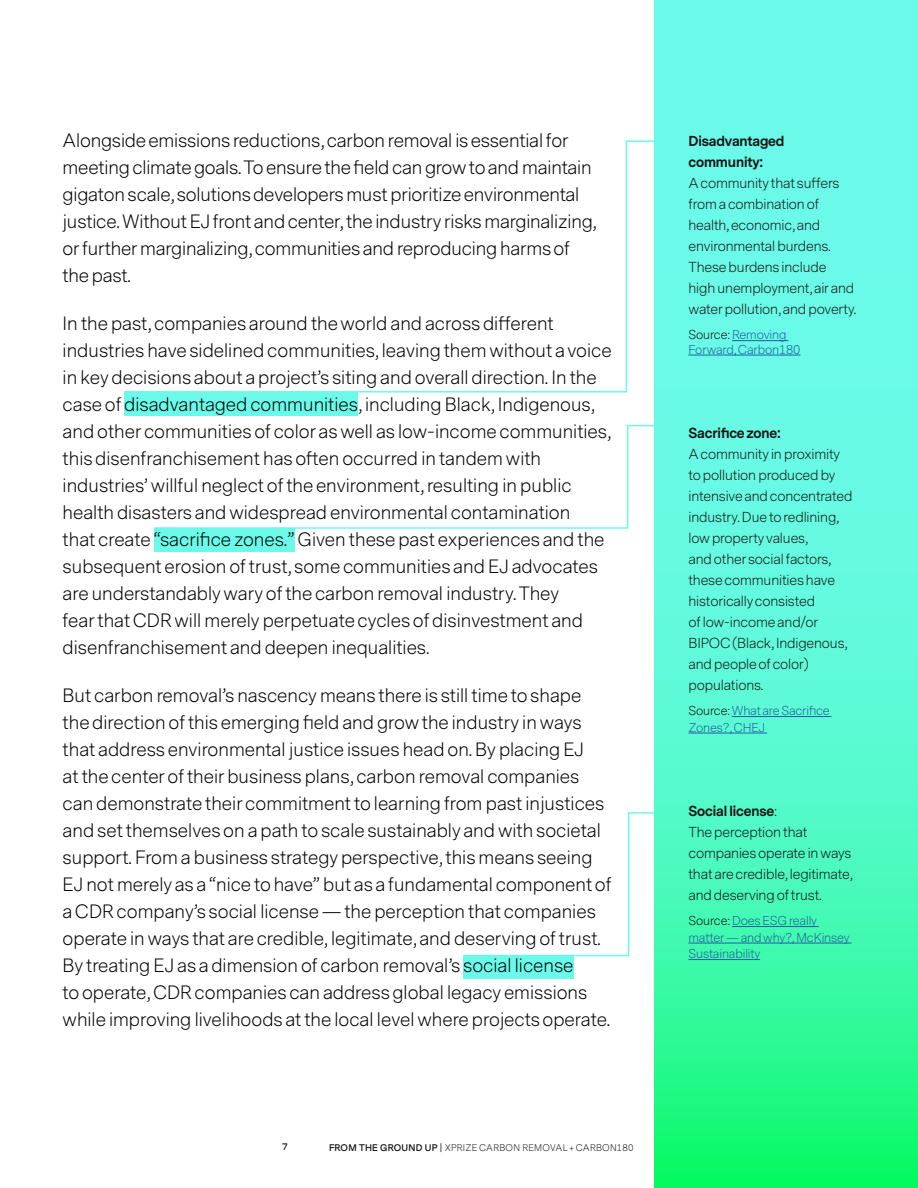
<style>
.page{position:relative;width:918px;height:1188px;background:#fff}
.page>*{position:absolute;margin:0;border:0;box-sizing:border-box;transform-origin:0 0}
.t1{font:300 18px/27px "Messina Sans";color:#000}
.t2{font:300 13.5px/21px "Messina Sans";letter-spacing:-.01em;color:#151515}
.t3{font:700 13.5px/21px "Messina Sans";letter-spacing:-.01em;color:#151515}
.t4{font:300 12px/16.5px "Messina Sans";letter-spacing:-.01em;color:#215e9e}
.t5{font:300 9px "Messina Sans";letter-spacing:.025em;color:#151515}
.t6{font:600 9px "Messina Sans";color:#151515}
.s1{font-weight:600}
.s2{color:#151515}
.s3{font-weight:700}
</style>
<div class="page">
<div style="left:154px;top:529px;width:140px;height:23px;background:#6bfae9"></div>
<div style="left:124px;top:392px;width:234px;height:23px;background:#6bfae9"></div>
<div style="left:463px;top:955px;width:111px;height:23px;background:#6bfae9"></div>
<svg style="left:655px;top:0;width:263px;height:1188px;background:#55f9cc"></svg>
<hr style="left:732px;top:340px;width:56px;height:1px;background:#215e9e">
<hr style="left:688px;top:355px;width:113px;height:1px;background:#215e9e">
<hr style="left:732px;top:716px;width:99px;height:1px;background:#215e9e">
<hr style="left:688px;top:733px;width:79px;height:1px;background:#215e9e">
<hr style="left:732px;top:926px;width:87px;height:1px;background:#215e9e">
<hr style="left:688px;top:943px;width:164px;height:1px;background:#215e9e">
<hr style="left:688px;top:959px;width:72px;height:1px;background:#215e9e">
<svg style="left:464px;top:811px;width:192px;height:146px"></svg>
<svg style="left:154px;top:424px;width:504px;height:106px"></svg>
<svg style="left:124px;top:140px;width:533px;height:253px"></svg>
<p class="t1" style="left:63px;top:127px;width:536px">Alongside emissions reductions, carbon removal is essential for meeting climate goals. To ensure the field can grow to and maintain gigaton scale, solutions developers must prioritize environmental justice. Without EJ front and center, the industry risks marginalizing, or further marginalizing, communities and reproducing harms of the past.</p>
<p class="t1" style="left:63px;top:311px;width:551px">In the past, companies around the world and across different industries have sidelined communities, leaving them without a voice in key decisions about a project’s siting and overall direction. In the case of disadvantaged communities, including Black, Indigenous, and other communities of color as well as low-income communities, this disenfranchisement has often occurred in tandem with industries’ willful neglect of the environment, resulting in public health disasters and widespread environmental contamination<br>that create “sacrifice zones.” Given these past experiences and the subsequent erosion of trust, some communities and EJ advocates are understandably wary of the carbon removal industry. They<br>fear that CDR will merely perpetuate cycles of disinvestment and disenfranchisement and deepen inequalities.</p>
<p class="t1" style="left:63px;top:683px;width:551px">But carbon removal’s nascency means there is still time to shape the direction of this emerging field and grow the industry in ways that address environmental justice issues head on. By placing EJ<br>at the center of their business plans, carbon removal companies can demonstrate their commitment to learning from past injustices and set themselves on a path to scale sustainably and with societal support. From a business strategy perspective, this means seeing EJ not merely as a “nice to have” but as a fundamental component of a CDR company’s social license — the perception that companies operate in ways that are credible, legitimate, and deserving of trust.<br>By treating EJ as a dimension of carbon removal’s social license<br>to operate, CDR companies can address global legacy emissions while improving livelihoods at the local level where projects operate.</p>
<p class="t6" style="left:283px;top:1141px;width:6px">7</p>
<p class="t5" style="left:329px;top:1142px;width:306px"><span class="s1">FROM THE GROUND UP |</span> XPRIZE CARBON REMOVAL + CARBON180</p>
<p class="t3" style="left:688px;top:131px;width:98px">Disadvantaged community:</p>
<p class="t2" style="left:688px;top:173px;width:169px">A community that suffers from a combination of health, economic, and environmental burdens.<br>These burdens include high unemployment, air and water pollution, and poverty.</p>
<p class="t4" style="left:688px;top:328px;width:114px;line-height:14.4px"><span class="s2">Source:</span> Removing<br>Forward, Carbon180</p>
<p class="t3" style="left:688px;top:423px;width:94px">Sacrifice zone:</p>
<p class="t2" style="left:688px;top:444px;width:165px">A community in proximity to pollution produced by intensive and concentrated industry. Due to redlining, low property values,<br>and other social factors, these communities have historically consisted<br>of low-income and/or<br>BIPOC (Black, Indigenous, and people of color) populations.</p>
<p class="t4" style="left:689px;top:703px;width:143px"><span class="s2">Source:</span> What are Sacrifice<br>Zones?, CHEJ</p>
<p class="t2" style="left:689px;top:801px;width:166px"><span class="s3">Social license</span>:<br>The perception that companies operate in ways that are credible, legitimate, and deserving of trust.</p>
<p class="t4" style="left:689px;top:913px;width:163px"><span class="s2">Source:</span> Does ESG really matter — and why?, McKinsey<br>Sustainability</p>
</div>
